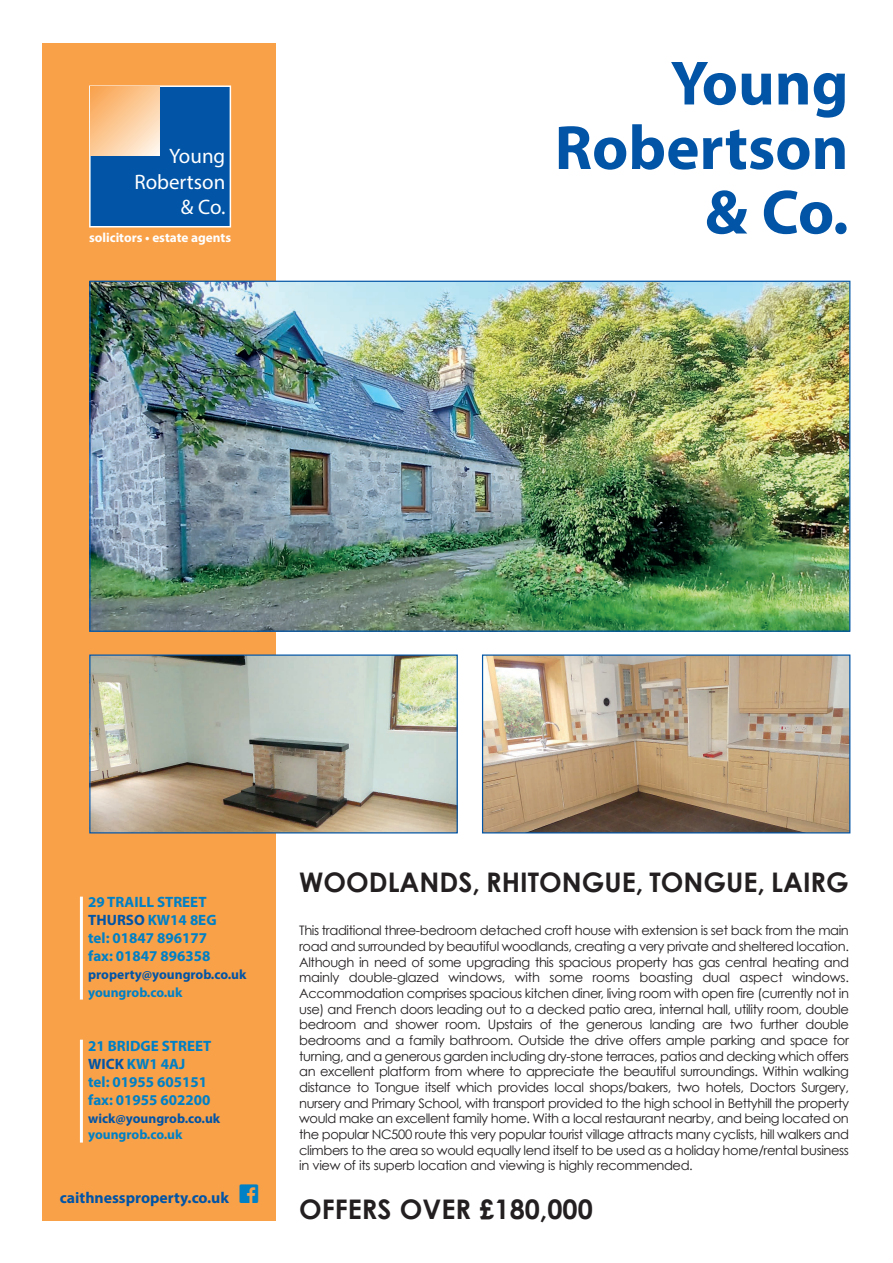
<style>
.page{position:relative;width:893px;height:1263px;background:#fff}
.page>*{position:absolute;margin:0;border:0;box-sizing:border-box;transform-origin:0 0}
.t1{font:700 63px/64.5px "Myriad Pro";color:#0154a6;text-align:right}
.t2{font:700 27px "Century Gothic";color:#231f20}
.t3{font:21px/25.5px "Myriad Pro";color:#fff;text-align:right}
.t4{font:700 15.75px "Myriad Pro";color:#0154a6}
.t5{font:700 15px/18px "Myriad Pro";color:#0080c5}
.t6{font:700 13.5px "Myriad Pro";color:#0154a6}
.t7{font:700 13.5px "Myriad Pro";color:#0080c5}
.t8{font:700 13.2px "Myriad Pro";color:#fff}
.t9{font:13.05px/15.6px "Century Gothic";letter-spacing:-.03em;color:#231f20;text-align:justify}
.s1{color:#0154a6}
.s2{font-family:"Social Icons Pro Set 1 Rounded";font-weight:400;font-size:27px;color:#0080c5}
</style>
<div class="page">
<div style="left:43px;top:43px;width:233px;height:1177px;background:#f9a149"></div>
<div style="left:89px;top:85px;width:142px;height:142px;background:#0154a6;border:2px solid #fff"></div>
<svg style="left:91px;top:87px;width:69px;height:69px;background:#fccc9c"></svg>
<hr style="left:80px;top:897px;width:3px;height:102px;background:#fff">
<hr style="left:80px;top:1040px;width:3px;height:102px;background:#fff">
<img style="left:91px;top:283px;width:757px;height:347px">
<img style="left:91px;top:656px;width:365px;height:175px">
<div style="left:89px;top:654px;width:369px;height:179px;border:1px solid #0154a6"></div>
<img style="left:484px;top:656px;width:364px;height:175px">
<div style="left:482px;top:654px;width:368px;height:179px;border:1px solid #0154a6"></div>
<h3 class="t3" style="left:134px;top:143px;width:92px">Young<br>Robertson &amp; Co.</h3>
<p class="t8" style="left:89px;top:229px;width:144px">solicitors • estate agents</p>
<h1 class="t1" style="left:555px;top:49px;width:295px">Young<br>Robertson &amp; Co.</h1>
<p class="t5" style="left:88px;top:893px;width:130px">29 TRAILL STREET<br><span class="s1">THURSO</span> KW14 8EG tel: 01847 896177 fax: 01847 896358</p>
<p class="t6" style="left:88px;top:965px;width:160px">property@youngrob.co.uk</p>
<p class="t7" style="left:88px;top:983px;width:96px">youngrob.co.uk</p>
<p class="t5" style="left:88px;top:1036px;width:125px">21 BRIDGE STREET<br><span class="s1">WICK</span> KW1 4AJ<br>tel: 01955 605151 fax: 01955 602200</p>
<p class="t6" style="left:88px;top:1109px;width:133px">wick@youngrob.co.uk</p>
<p class="t7" style="left:88px;top:1125px;width:96px">youngrob.co.uk</p>
<p class="t4" style="left:60px;top:1187px;width:201px">caithnessproperty.co.uk <span class="s2">f</span></p>
<h2 class="t2" style="left:299px;top:865px;width:551px">WOODLANDS, RHITONGUE, TONGUE, LAIRG</h2>
<p class="t9" style="left:299px;top:923px;width:551px">This traditional three-bedroom detached croft house with extension is set back from the main road and surrounded by beautiful woodlands, creating a very private and sheltered location.<br>Although in need of some upgrading this spacious property has gas central heating and mainly double-glazed windows, with some rooms boasting dual aspect windows.<br>Accommodation comprises spacious kitchen diner, living room with open fire (currently not in use) and French doors leading out to a decked patio area, internal hall, utility room, double bedroom and shower room. Upstairs of the generous landing are two further double bedrooms and a family bathroom. Outside the drive offers ample parking and space for turning, and a generous garden including dry-stone terraces, patios and decking which offers an excellent platform from where to appreciate the beautiful surroundings. Within walking distance to Tongue itself which provides local shops/bakers, two hotels, Doctors Surgery, nursery and Primary School, with transport provided to the high school in Bettyhill the property would make an excellent family home. With a local restaurant nearby, and being located on the popular NC500 route this very popular tourist village attracts many cyclists, hill walkers and climbers to the area so would equally lend itself to be used as a holiday home/rental business in view of its superb location and viewing is highly recommended.</p>
<h2 class="t2" style="left:299px;top:1192px;width:295px">OFFERS OVER £180,000</h2>
</div>
